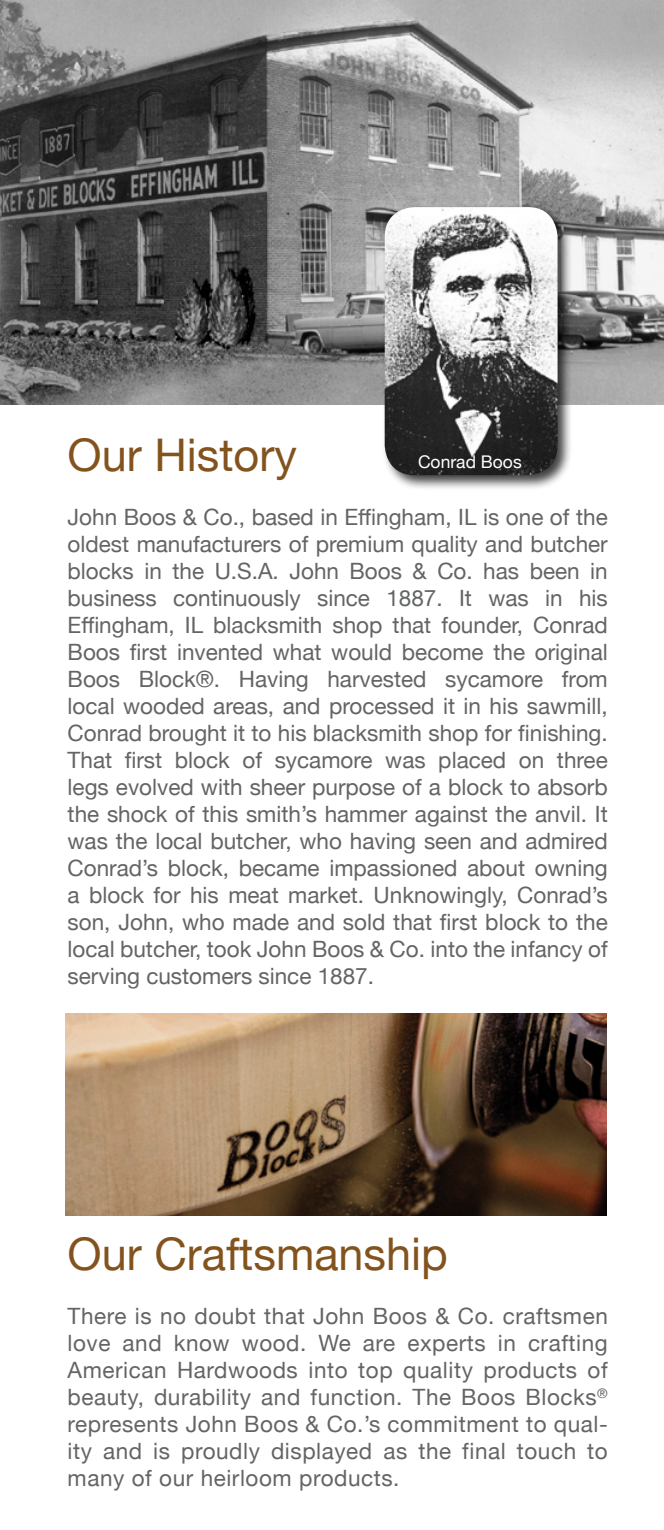
<style>
.page{position:relative;width:664px;height:1530px;background:#fff}
.page>*{position:absolute;margin:0;border:0;box-sizing:border-box;transform-origin:0 0}
.t1{font:45px "Helvetica Neue";color:#83531e}
.t2{font:22.5px/27px "Helvetica Neue";letter-spacing:.005em;color:#636466;text-align:justify}
.t3{font:17.5px "Helvetica Neue";color:#fff}
</style>
<div class="page">
<img style="left:0;top:0;width:664px;height:405px">
<img style="left:66px;top:1014px;width:540px;height:201px">
<div style="left:382px;top:204px;width:191px;height:286px;background:#000;opacity:.75"></div>
<img style="left:385px;top:207px;width:172px;height:268px">
<p class="t1" style="left:68px;top:422px;width:231px">Our History</p>
<p class="t3" style="left:418px;top:449px;width:105px">Conrad Boos</p>
<p class="t2" style="left:68px;top:505px;width:542px">John Boos &amp; Co., based in Effingham, IL is one of the oldest manufacturers of premium quality and butcher blocks in the U.S.A. John Boos &amp; Co. has been in business continuously since 1887. It was in his Effingham, IL blacksmith shop that founder, Conrad Boos first invented what would become the original Boos Block®. Having harvested sycamore from local wooded areas, and processed it in his sawmill, Conrad brought it to his blacksmith shop for finishing.<br>That first block of sycamore was placed on three legs evolved with sheer purpose of a block to absorb the shock of this smith’s hammer against the anvil. It was the local butcher, who having seen and admired Conrad’s block, became impassioned about owning a block for his meat market. Unknowingly, Conrad’s son, John, who made and sold that first block to the local butcher, took John Boos &amp; Co. into the infancy of serving customers since 1887.</p>
<p class="t1" style="left:68px;top:1222px;width:382px">Our Craftsmanship</p>
<p class="t2" style="left:68px;top:1304px;width:542px">There is no doubt that John Boos &amp; Co. craftsmen love and know wood. We are experts in crafting American Hardwoods into top quality products of beauty, durability and function. The Boos Blocks<sup>® </sup>represents John Boos &amp; Co.’s commitment to qual&shy;ity and is proudly displayed as the final touch to many of our heirloom products.</p>
</div>
